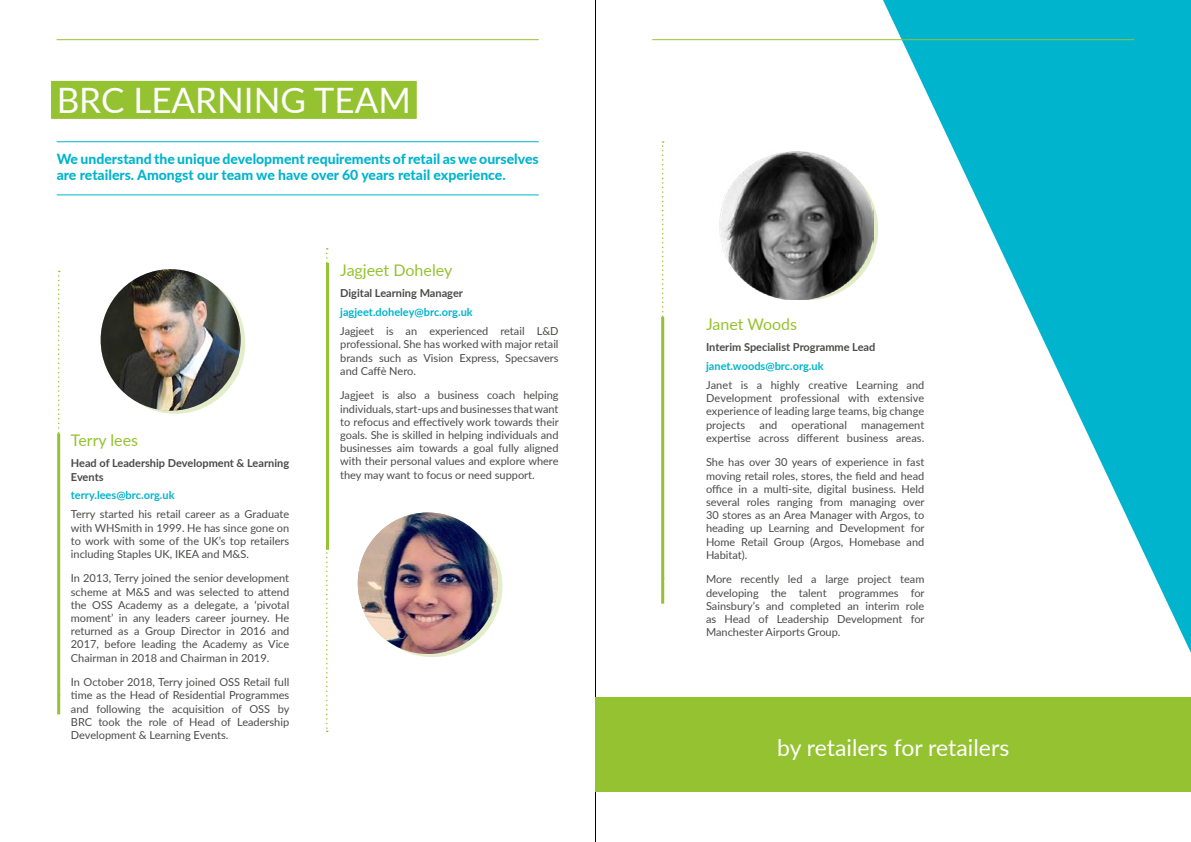
<style>
.page{position:relative;width:1191px;height:842px;background:#fff}
.page>*{position:absolute;margin:0;border:0;box-sizing:border-box;transform-origin:0 0}
.t1{font:35px "Lato";color:#fff}
.t2{font:23px "Lato";color:#fff}
.t3{font:16px "Lato";color:#95c230}
.t4{font:800 14px/16.8px "Lato";color:#00b4cd}
.t5{font:11px/13.2px "Lato";color:#4a4a49;text-align:justify}
.t6{font:700 11px/13.2px "Lato";color:#4a4a49}
.t7{font:700 11px "Lato";color:#00b4cd}
</style>
<div class="page">
<hr style="left:595px;top:0;width:1px;height:842px;background:#000">
<div style="left:595px;top:697px;width:596px;height:95px;background:#95c230"></div>
<img style="left:101px;top:269px;width:140px;height:142px">
<svg style="left:326px;top:248px;width:2px;height:484px"></svg>
<svg style="left:58px;top:271px;width:2px;height:164px"></svg>
<div style="left:51px;top:81px;width:366px;height:38px;background:#95c230"></div>
<hr style="left:57px;top:141px;width:482px;height:1px;background:#00b4cd">
<hr style="left:57px;top:194px;width:482px;height:1px;background:#00b4cd">
<hr style="left:326px;top:264px;width:3px;height:284px;background:#95c230">
<hr style="left:57px;top:435px;width:3px;height:278px;background:#95c230">
<img style="left:358px;top:512px;width:140px;height:142px">
<svg style="left:662px;top:141px;width:1px;height:177px"></svg>
<hr style="left:661px;top:318px;width:3px;height:284px;background:#95c230">
<svg style="left:883px;top:0;width:308px;height:653px"></svg>
<img style="left:720px;top:152px;width:153px;height:148px">
<hr style="left:57px;top:39px;width:482px;height:1px;background:#95c230">
<hr style="left:652px;top:39px;width:482px;height:1px;background:#95c230">
<h1 class="t1" style="left:57px;top:75px;width:356px">BRC LEARNING TEAM</h1>
<p class="t4" style="left:57px;top:150px;width:483px">We understand the unique development requirements of retail as we ourselves are retailers. Amongst our team we have over 60 years retail experience.</p>
<h3 class="t3" style="left:71px;top:428px;width:69px">Terry lees</h3>
<p class="t6" style="left:71px;top:456px;width:220px">Head of Leadership Development &amp; Learning<br>Events</p>
<p class="t7" style="left:71px;top:487px;width:105px">terry.lees@brc.org.uk</p>
<p class="t5" style="left:71px;top:507px;width:220px">Terry started his retail career as a Graduate with WHSmith in 1999. He has since gone on to work with some of the UK’s top retailers including Staples UK, IKEA and M&amp;S.</p>
<p class="t5" style="left:71px;top:571px;width:220px">In 2013, Terry joined the senior development scheme at M&amp;S and was selected to attend the OSS Academy as a delegate, a ‘pivotal moment’ in any leaders career journey. He returned as a Group Director in 2016 and 2017, before leading the Academy as Vice Chairman in 2018 and Chairman in 2019.</p>
<p class="t5" style="left:71px;top:675px;width:220px">In October 2018, Terry joined OSS Retail full time as the Head of Residential Programmes and following the acquisition of OSS by BRC took the role of Head of Leadership Development &amp; Learning Events.</p>
<h3 class="t3" style="left:340px;top:258px;width:113px">Jagjeet Doheley</h3>
<p class="t6" style="left:340px;top:286px;width:124px">Digital Learning Manager</p>
<p class="t7" style="left:340px;top:304px;width:134px">jagjeet.doheley@brc.org.uk</p>
<p class="t5" style="left:340px;top:324px;width:220px">Jagjeet is an experienced retail L&amp;D professional. She has worked with major retail brands such as Vision Express, Specsavers and Caffè Nero.</p>
<p class="t5" style="left:340px;top:388px;width:220px">Jagjeet is also a business coach helping individuals, start-ups and businesses thatwant to refocus and effectively work towards their goals. She is skilled in helping individuals and businesses aim towards a goal fully aligned with their personal values and explore where they may want to focus or need support.</p>
<h3 class="t3" style="left:706px;top:312px;width:93px">Janet Woods</h3>
<p class="t6" style="left:706px;top:340px;width:171px">Interim Specialist Programme Lead</p>
<p class="t7" style="left:706px;top:358px;width:119px">janet.woods@brc.org.uk</p>
<p class="t5" style="left:706px;top:378px;width:220px">Janet is a highly creative Learning and Development professional with extensive experience of leading large teams, big change projects</p>
<p class="t5" style="left:759px;top:418px;width:19px">and</p>
<p class="t5" style="left:791px;top:418px;width:57px">operational</p>
<p class="t5" style="left:706px;top:418px;width:220px;text-align:right">management<br>expertise across different business areas.</p>
<p class="t5" style="left:706px;top:455px;width:220px">She has over 30 years of experience in fast moving retail roles, stores, the field and head office in a multi-site, digital business. Held several roles ranging from managing over 30 stores as an Area Manager with Argos, to heading up Learning and Development for Home Retail Group (Argos, Homebase and Habitat).</p>
<p class="t5" style="left:706px;top:572px;width:220px">More recently led a large project team developing the talent programmes for Sainsbury’s and completed an interim role as Head of Leadership Development for Manchester Airports Group.</p>
<h2 class="t2" style="left:777px;top:731px;width:234px">by retailers for retailers</h2>
</div>
